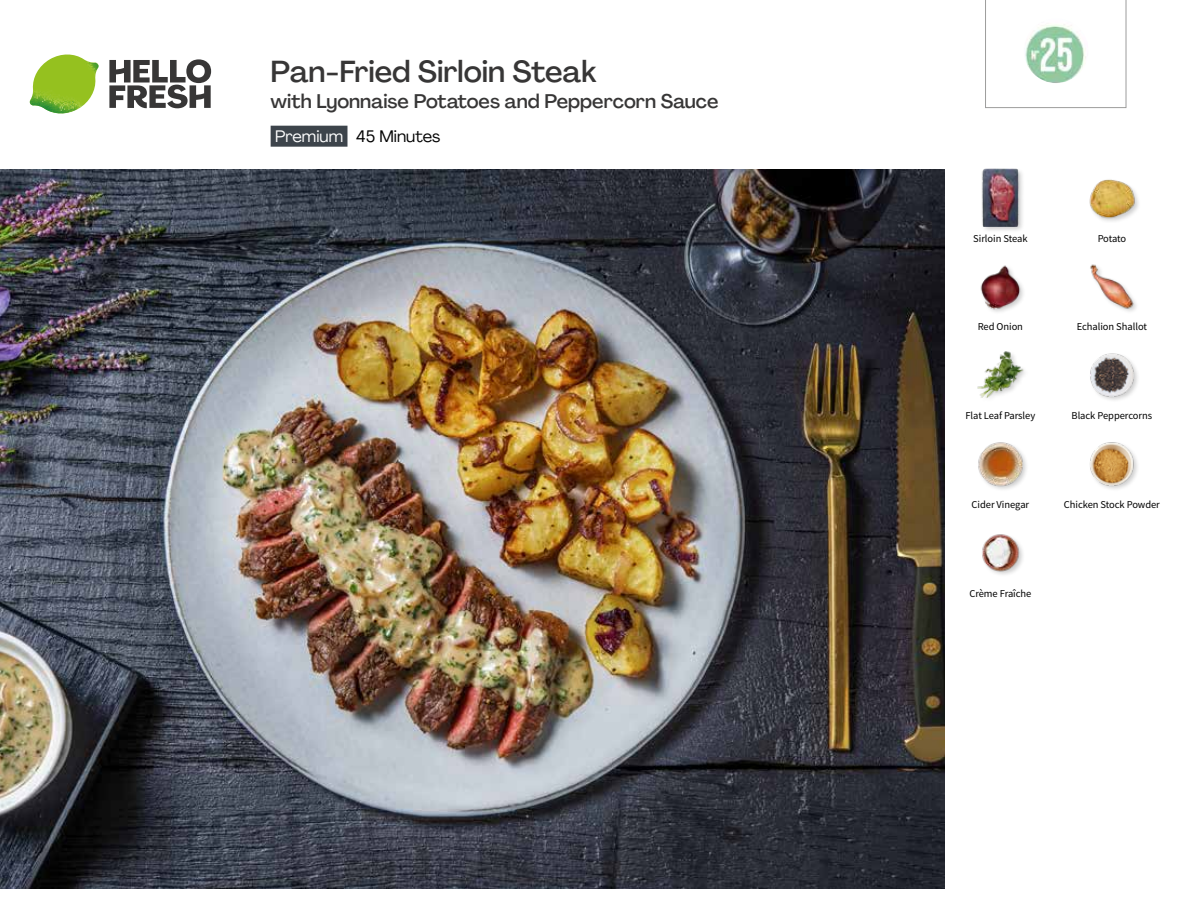
<style>
.page{position:relative;width:1188px;height:918px;background:#fff}
.page>*{position:absolute;margin:0;border:0;box-sizing:border-box;transform-origin:0 0}
.t1{font:500 30px "Agrandir";letter-spacing:-.005em;color:#373636}
.t2{font:500 19.5px "Agrandir";color:#373636}
.t3{font:16.5px "Agrandir";color:#000}
.t4{font:10.5px "Source Sans Pro";letter-spacing:-.005em;color:#000}
.s1{color:#fff}
</style>
<div class="page">
<svg style="left:109px;top:59px;width:102px;height:49px"></svg>
<img style="left:30px;top:55px;width:69px;height:59px">
<div style="left:271px;top:126px;width:76px;height:21px;background:#3d444b"></div>
<img style="left:0;top:170px;width:945px;height:718px">
<img style="left:982px;top:534px;width:41px;height:41px">
<img style="left:977px;top:351px;width:48px;height:47px">
<img style="left:978px;top:442px;width:49px;height:48px">
<img style="left:1090px;top:442px;width:48px;height:47px">
<img style="left:1090px;top:353px;width:48px;height:47px">
<div style="left:981px;top:168px;width:44px;height:66px;background:#000;opacity:.2"></div>
<img style="left:981px;top:169px;width:44px;height:57px">
<img style="left:980px;top:265px;width:43px;height:47px">
<img style="left:1090px;top:264px;width:47px;height:48px">
<img style="left:1089px;top:179px;width:50px;height:42px">
<svg style="left:985px;top:0;width:141px;height:108px"></svg>
<h1 class="t1" style="left:271px;top:53px;width:327px">Pan-Fried Sirloin Steak</h1>
<h2 class="t2" style="left:271px;top:89px;width:449px">with Lyonnaise Potatoes and Peppercorn Sauce</h2>
<h3 class="t3" style="left:275px;top:126px;width:167px"><span class="s1">Premium</span> 45 Minutes</h3>
<p class="t4" style="left:973px;top:231px;width:56px">Sirloin Steak</p>
<p class="t4" style="left:1098px;top:231px;width:30px">Potato</p>
<p class="t4" style="left:978px;top:320px;width:47px">Red Onion</p>
<p class="t4" style="left:1077px;top:320px;width:72px">Echalion Shallot</p>
<p class="t4" style="left:966px;top:409px;width:71px">Flat Leaf Parsley</p>
<p class="t4" style="left:1072px;top:409px;width:82px">Black Peppercorns</p>
<p class="t4" style="left:972px;top:498px;width:59px">Cider Vinegar</p>
<p class="t4" style="left:1064px;top:498px;width:98px">Chicken Stock Powder</p>
<p class="t4" style="left:969px;top:587px;width:64px">Crème Fraîche</p>
</div>
